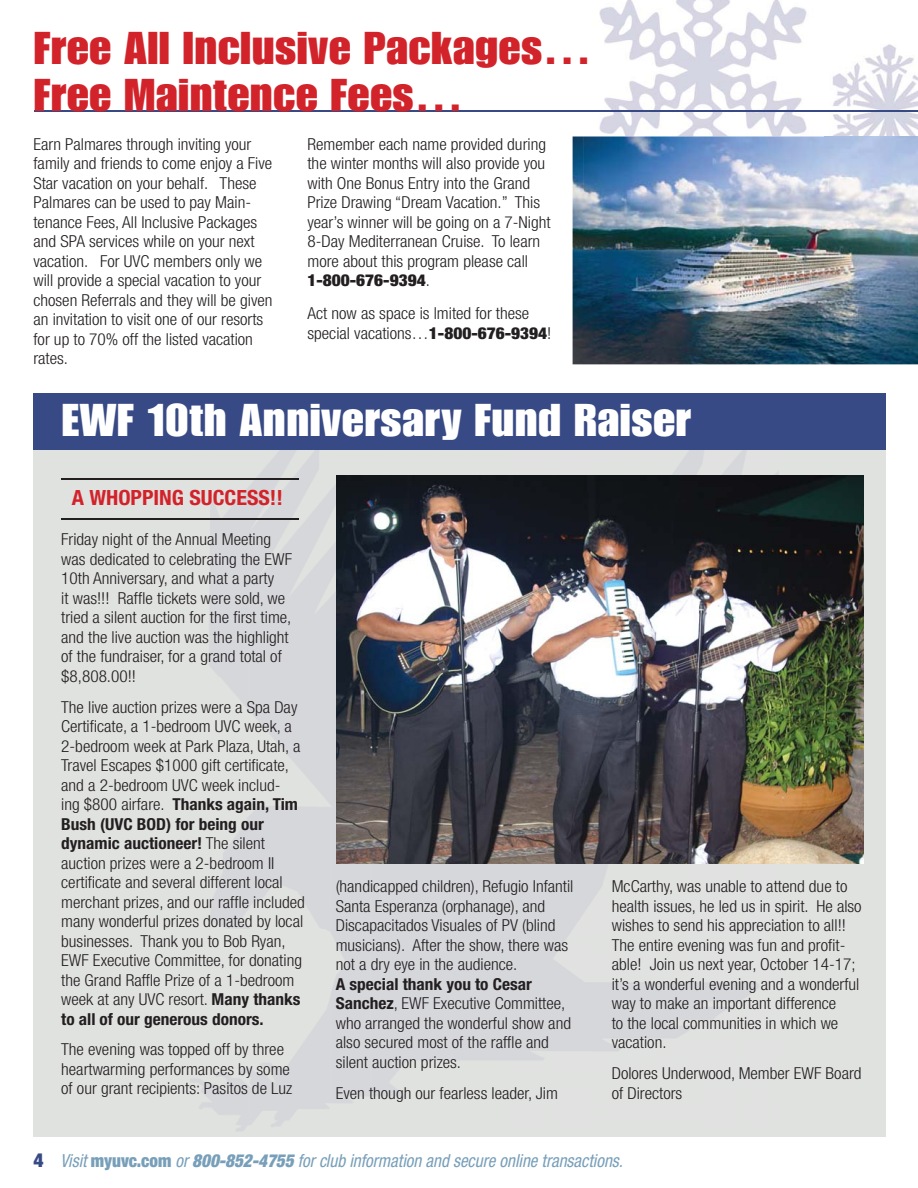
<style>
.page{position:relative;width:918px;height:1188px;background:#fff}
.page>*{position:absolute;margin:0;border:0;box-sizing:border-box;transform-origin:0 0}
.t1{font:45px/46.5px "Impact LT Std";letter-spacing:.01em;color:#d2232a;scale:1.1 1}
.t2{font:45px "Impact LT Std";letter-spacing:.01em;color:#fff;scale:1.1 1}
.t3{font:700 condensed 21px "Helvetica Neue LT Std";color:#d2232a;scale:1.05 1}
.t4{font:italic condensed 18px "Helvetica Neue LT Std";color:#789fb9;scale:.95 1}
.t5{font:300 condensed 16.5px/19.5px "Helvetica Neue LT Std";color:#231f20;scale:1.05 1}
.s1{font-weight:900}
.s2{font-weight:700}
.s3{font-weight:900;font-style:normal;font-size:19.5px;color:#384a85}
.s4{font-weight:900;font-style:normal}
</style>
<div class="page">
<img style="left:832px;top:44px;width:86px;height:92px">
<img style="left:599px;top:0;width:208px;height:136px">
<div style="left:33px;top:420px;width:852px;height:717px;background:#e0e2e0"></div>
<img style="left:190px;top:450px;width:589px;height:681px">
<hr style="left:35px;top:110px;width:883px;height:2px;background:#384a85">
<hr style="left:61px;top:479px;width:238px;height:1px;background:#231f20">
<hr style="left:61px;top:518px;width:238px;height:2px;background:#231f20">
<img style="left:336px;top:476px;width:527px;height:388px">
<img style="left:573px;top:136px;width:345px;height:228px">
<div style="left:33px;top:393px;width:852px;height:57px;background:#384a85"></div>
<h1 class="t1" style="left:34px;top:27px;width:509px">Free All Inclusive Packages…<br>Free Maintence Fees…</h1>
<p class="t5" style="left:33px;top:136px;width:229px">Earn Palmares through inviting your family and friends to come enjoy a Five Star vacation on your behalf. These Palmares can be used to pay Main&shy;tenance Fees, All Inclusive Packages and SPA services while on your next vacation. For UVC members only we will provide a special vacation to your chosen Referrals and they will be given an invitation to visit one of our resorts for up to 70% off the listed vacation rates.</p>
<p class="t5" style="left:307px;top:136px;width:233px">Remember each name provided during the winter months will also provide you with One Bonus Entry into the Grand Prize Drawing “Dream Vacation.” This year’s winner will be going on a 7-Night 8-Day Mediterranean Cruise. To learn more about this program please call <span class="s1">1-800-676-9394</span>.</p>
<p class="t5" style="left:307px;top:305px;width:234px">Act now as space is lmited for these special vacations…<span class="s1">1-800-676-9394</span>!</p>
<h1 class="t2" style="left:62px;top:404px;width:573px">EWF 10th Anniversary Fund Raiser</h1>
<p class="t3" style="left:72px;top:490px;width:203px">A WHOPPING SUCCESS!!</p>
<p class="t5" style="left:61px;top:531px;width:221px">Friday night of the Annual Meeting was dedicated to celebrating the EWF 10th Anniversary, and what a party<br>it was!!! Raffle tickets were sold, we tried a silent auction for the first time, and the live auction was the highlight of the fundraiser, for a grand total of $8,808.00!!</p>
<p class="t5" style="left:61px;top:698px;width:234px">The live auction prizes were a Spa Day Certificate, a 1-bedroom UVC week, a 2-bedroom week at Park Plaza, Utah, a Travel Escapes $1000 gift certificate, and a 2-bedroom UVC week includ-<br>ing $800 airfare. <span class="s2">Thanks again, Tim Bush (UVC BOD) for being our dynamic auctioneer!</span> The silent auction prizes were a 2-bedroom II certificate and several different local merchant prizes, and our raffle included many wonderful prizes donated by local businesses. Thank you to Bob Ryan, EWF Executive Committee, for donating the Grand Raffle Prize of a 1-bedroom week at any UVC resort. <span class="s2">Many thanks to all of our generous donors.</span></p>
<p class="t5" style="left:61px;top:1041px;width:222px">The evening was topped off by three heartwarming performances by some of our grant recipients: Pasitos de Luz</p>
<p class="t5" style="left:336px;top:878px;width:228px">(handicapped children), Refugio Infantil Santa Esperanza (orphanage), and Discapacitados Visuales of PV (blind musicians). After the show, there was not a dry eye in the audience.</p>
<p class="t5" style="left:336px;top:976px;width:226px"><span class="s2">A special thank you to Cesar<br>Sanchez</span>, EWF Executive Committee, who arranged the wonderful show and also secured most of the raffle and silent auction prizes.</p>
<p class="t5" style="left:336px;top:1084px;width:213px">Even though our fearless leader, Jim</p>
<p class="t5" style="left:612px;top:878px;width:240px">McCarthy, was unable to attend due to health issues, he led us in spirit. He also wishes to send his appreciation to all!!<br>The entire evening was fun and profit&shy;able! Join us next year, October 14-17; it’s a wonderful evening and a wonderful way to make an important difference<br>to the local communities in which we vacation.</p>
<p class="t5" style="left:612px;top:1065px;width:239px">Dolores Underwood, Member EWF Board of Directors</p>
<p class="t4" style="left:33px;top:1154px;width:622px"><span class="s3">4</span> Visit <span class="s4">myuvc.com</span> or <span class="s1">800-852-4755</span> for club information and secure online transactions.</p>
</div>
